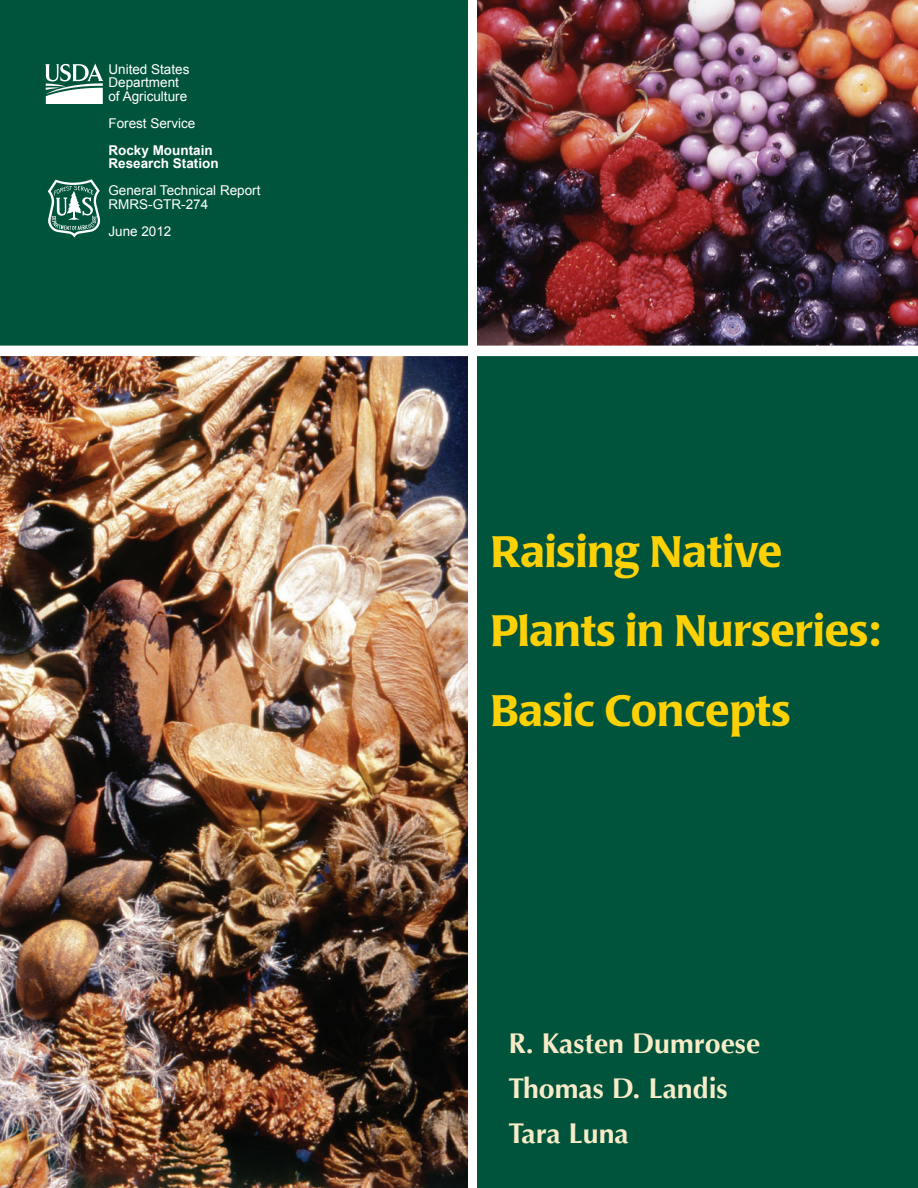
<style>
.page{position:relative;width:918px;height:1188px;background:#00543c}
.page>*{position:absolute;margin:0;border:0;box-sizing:border-box;transform-origin:0 0}
.t1{font:500 43.5px/79.5px "Poppl Laudatio";color:#fed105}
.t2{font:700 28.5px/45px "Optima";color:#f7ebc8}
.t3{font:13.5px/13.5px "Arial";color:#fff}
.t4{font:700 13.5px/13.5px "Arial";color:#fff}
</style>
<div class="page">
<img style="left:47px;top:179px;width:54px;height:59px">
<img style="left:46px;top:64px;width:57px;height:40px">
<img style="left:0;top:356px;width:467px;height:832px">
<img style="left:477px;top:0;width:441px;height:346px">
<div style="left:468px;top:0;width:9px;height:1188px;background:#fff"></div>
<div style="left:0;top:346px;width:918px;height:10px;background:#fff"></div>
<p class="t3" style="left:108px;top:62px;width:83px">United States<br>Department of Agriculture</p>
<p class="t3" style="left:108px;top:116px;width:89px">Forest Service</p>
<p class="t4" style="left:108px;top:144px;width:112px">Rocky Mountain<br>Research Station</p>
<p class="t3" style="left:108px;top:184px;width:154px">General Technical Report<br>RMRS-GTR-274</p>
<p class="t3" style="left:108px;top:224px;width:65px">June 2012</p>
<h1 class="t1" style="left:490px;top:513px;width:391px">Raising Native<br>Plants in Nurseries:<br>Basic Concepts</h1>
<h2 class="t2" style="left:508px;top:1021px;width:253px">R. Kasten Dumroese<br>Thomas D. Landis<br>Tara Luna</h2>
</div>
